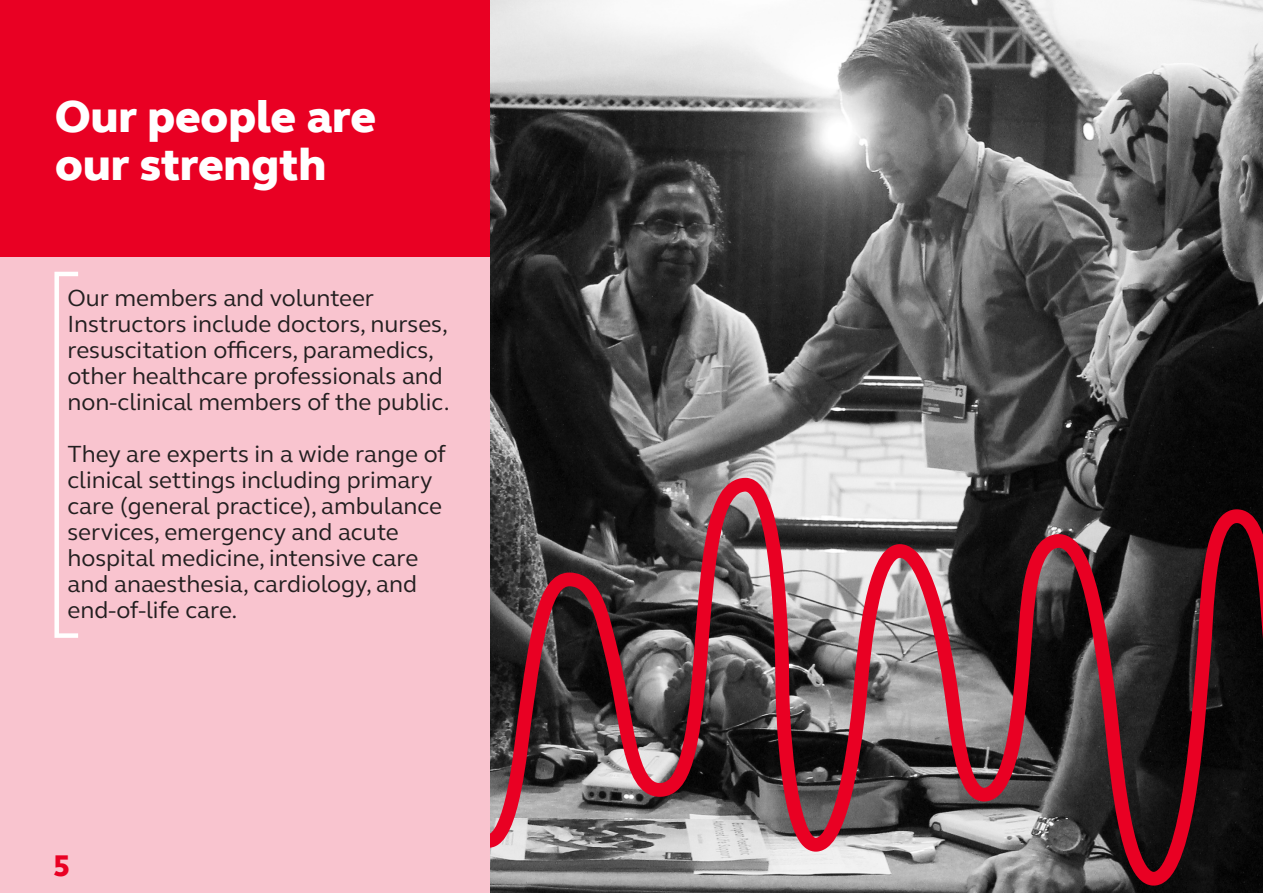
<style>
.page{position:relative;width:1263px;height:893px;background:#fff}
.page>*{position:absolute;margin:0;border:0;box-sizing:border-box;transform-origin:0 0}
.Main_header_White{font:800 45px/48.6px "Resus";color:#fff}
.t1{font:800 30px "Resus";color:#e90023}
.Pull_out_quotes{font:24px/26px "Resus";color:#231f20}
.s1{color:#e90023}
</style>
<div class="page">
<img style="left:489px;top:0;width:774px;height:440px">
<div style="left:0;top:0;width:489px;height:568px;background:#e90023"></div>
<svg style="left:489px;top:440px;width:774px;height:453px"></svg>
<div style="left:0;top:258px;width:489px;height:635px;background:#f9c4cf"></div>
<div style="left:54px;top:272px;width:26px;height:366px;border:4px solid #fff"></div>
<h1 class="Main_header_White" style="left:55px;top:93px;width:322px">Our people are our strength<span class="s1">.</span></h1>
<h2 class="Pull_out_quotes" style="left:68px;top:286px;width:384px">Our members and volunteer Instructors include doctors, nurses, resuscitation officers, paramedics, other healthcare professionals and non-clinical members of the public.</h2>
<h2 class="Pull_out_quotes" style="left:68px;top:441px;width:380px">They are experts in a wide range of clinical settings including primary care (general practice), ambulance services, emergency and acute hospital medicine, intensive care and anaesthesia, cardiology, and end-of-life care.</h2>
<p class="t1" style="left:53px;top:847px;width:19px">5</p>
</div>
